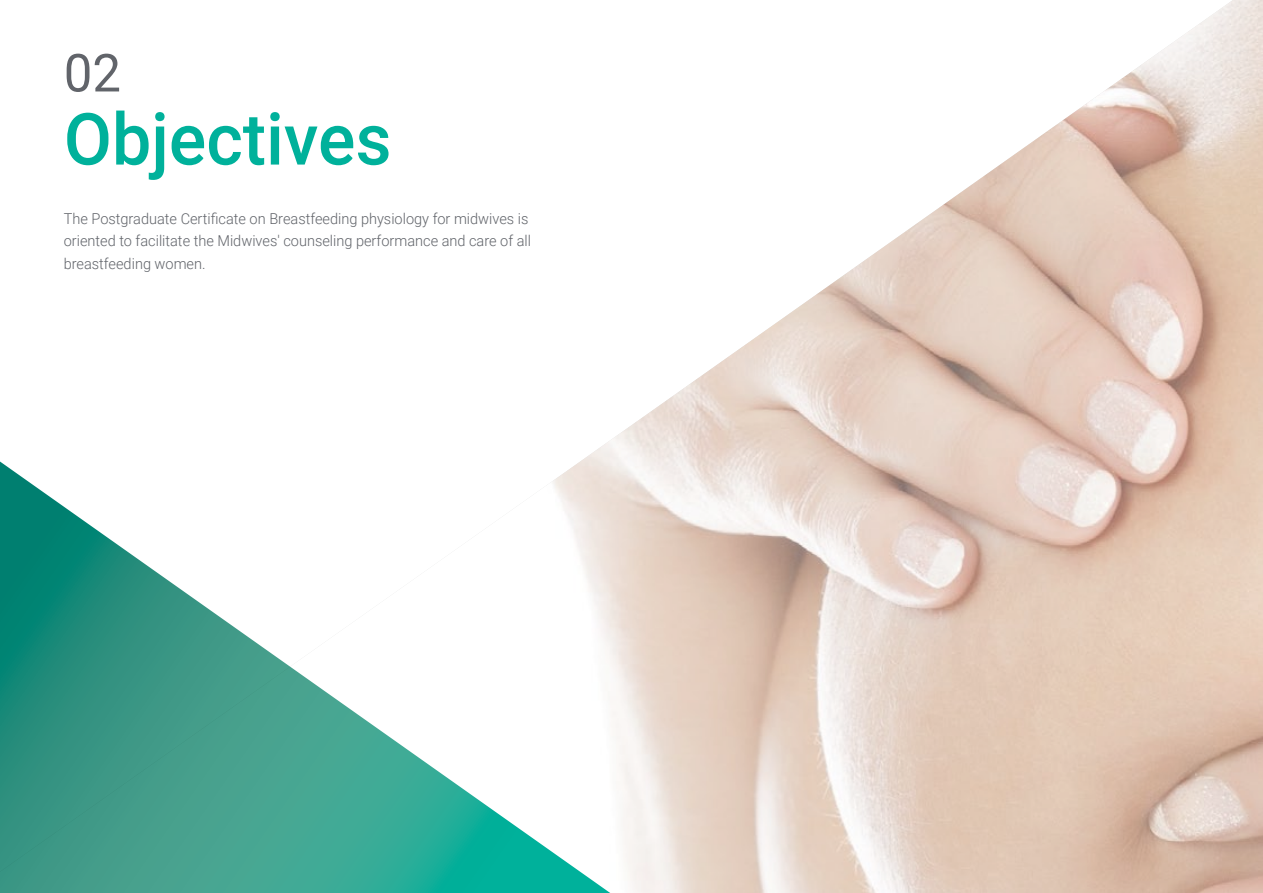
<style>
.page{position:relative;width:1263px;height:893px;background:#fff}
.page>*{position:absolute;margin:0;border:0;box-sizing:border-box;transform-origin:0 0}
.t1{font:500 72px "Roboto";color:#00b19b}
.t2{font:52.5px "Roboto";color:#61646a}
.t3{font:300 15px/22.5px "Roboto";color:#61646a}
</style>
<div class="page">
<img style="left:602px;top:0;width:661px;height:893px">
<svg style="left:0;top:446px;width:640px;height:447px"></svg>
<h2 class="t2" style="left:64px;top:36px;width:59px">02</h2>
<h1 class="t1" style="left:64px;top:89px;width:329px">Objectives</h1>
<p class="t3" style="left:64px;top:207px;width:469px">The Postgraduate Certificate on Breastfeeding physiology for midwives is oriented to facilitate the Midwives' counseling performance and care of all breastfeeding women.</p>
</div>
